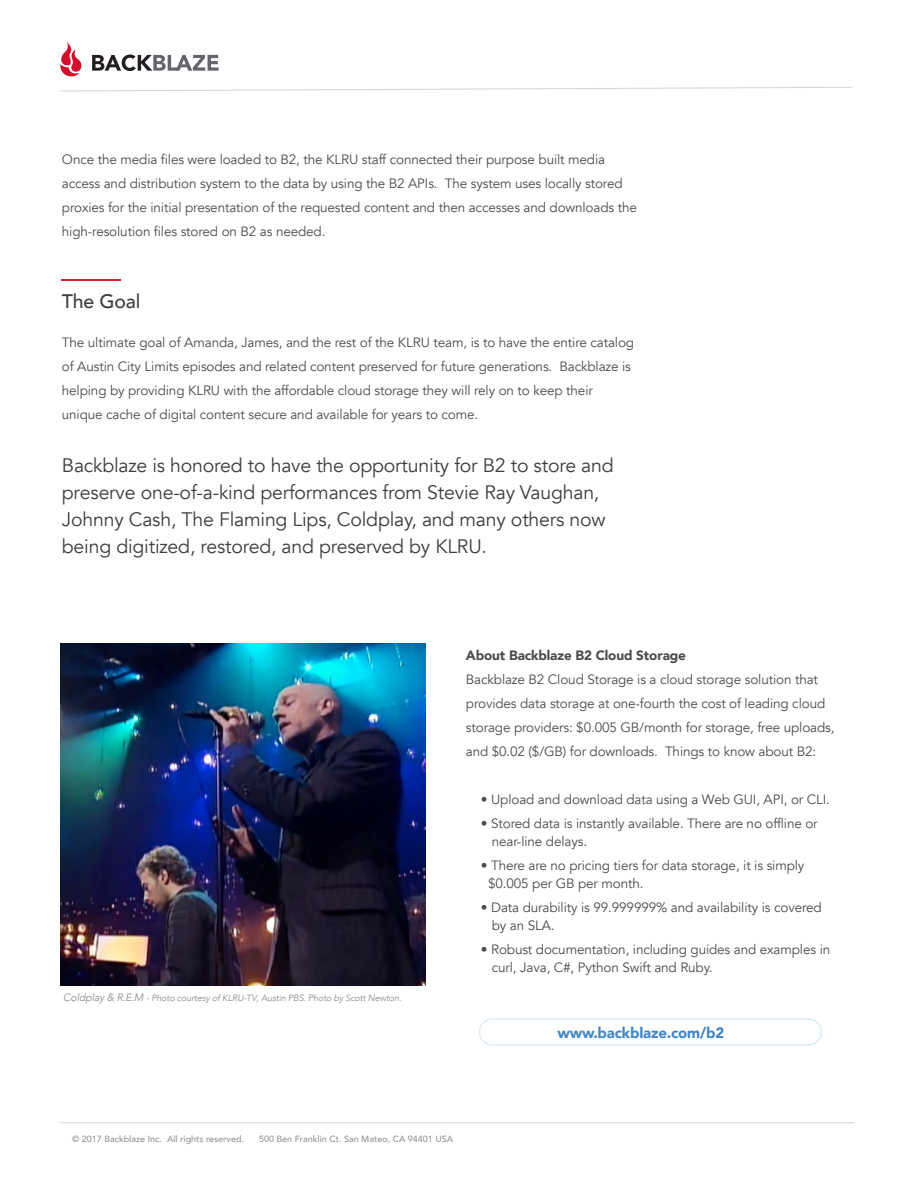
<style>
.page{position:relative;width:918px;height:1188px;background:#fff}
.page>*{position:absolute;margin:0;border:0;box-sizing:border-box;transform-origin:0 0}
.t1{font:19.5px/27px "Avenir";letter-spacing:-.01em;color:#3e3e3f}
.t2{font:500 19.5px "Avenir";letter-spacing:-.01em;color:#3e3e3f}
.t3{font:900 15px "Avenir";letter-spacing:-.01em;color:#4386c6}
.t4{font:13.5px/24px "Avenir";letter-spacing:-.01em;color:#4b4c4d}
.t5{font:900 13.5px "Avenir";letter-spacing:-.01em;color:#4b4c4d}
.t6{font:500 9px "Avenir";color:#939598}
.t7{font:italic 300 9px "Avenir";letter-spacing:-.01em;color:#808285}
.s1{color:#4b4c4d}
.s2{font-size:10.5px}
</style>
<div class="page">
<svg style="left:92px;top:55px;width:127px;height:16px"></svg>
<svg style="left:60px;top:42px;width:21px;height:34px"></svg>
<div style="left:479px;top:1018px;width:343px;height:28px;border:2px solid #dfecf5;border-radius:13px"></div>
<hr style="left:58px;top:1122px;width:796px;height:1px;background:#d4d5d7">
<svg style="left:60px;top:87px;width:792px;height:5px"></svg>
<img style="left:60px;top:644px;width:366px;height:341px">
<hr style="left:61px;top:279px;width:60px;height:2px;background:#d42030">
<p class="t4" style="left:62px;top:148px;width:577px">Once the media files were loaded to B2, the KLRU staff connected their purpose built media access and distribution system to the data by using the B2 APIs. The system uses locally stored proxies for the initial presentation of the requested content and then accesses and downloads the high-resolution files stored on B2 as needed.</p>
<h1 class="t2" style="left:62px;top:285px;width:80px">The Goal</h1>
<p class="t4" style="left:62px;top:331px;width:574px">The ultimate goal of Amanda, James, and the rest of the KLRU team, is to have the entire catalog of Austin City Limits episodes and related content preserved for future generations. Backblaze is helping by providing KLRU with the affordable cloud storage they will rely on to keep their unique cache of digital content secure and available for years to come.</p>
<p class="t1" style="left:62px;top:452px;width:553px">Backblaze is honored to have the opportunity for B2 to store and preserve one-of-a-kind performances from Stevie Ray Vaughan, Johnny Cash, The Flaming Lips, Coldplay, and many others now being digitized, restored, and preserved by KLRU<span class="s1">.</span></p>
<p class="t7" style="left:63px;top:993px;width:340px"><span class="s2">Coldplay &amp; R.E.M</span> - Photo courtesy of KLRU-TV, Austin PBS. Photo by Scott Newton.</p>
<p class="t5" style="left:466px;top:644px;width:222px">About Backblaze B2 Cloud Storage</p>
<p class="t4" style="left:466px;top:667px;width:370px">Backblaze B2 Cloud Storage is a cloud storage solution that provides data storage at one-fourth the cost of leading cloud storage providers: $0.005 GB/month for storage, free uploads, and $0.02 ($/GB) for downloads. Things to know about B2:</p>
<p class="t4" style="left:481px;top:787px;width:351px">• Upload and download data using a Web GUI, API, or CLI.</p>
<p class="t4" style="left:492px;top:814px;width:328px;line-height:18px;text-indent:-11px">• Stored data is instantly available. There are no offline or near-line delays.</p>
<p class="t4" style="left:488px;top:856px;width:318px;line-height:18px;text-indent:-7px">• There are no pricing tiers for data storage, it is simply $0.005 per GB per month.</p>
<p class="t4" style="left:492px;top:898px;width:332px;line-height:18px;text-indent:-11px">• Data durability is 99.999999% and availability is covered by an SLA.</p>
<p class="t4" style="left:492px;top:940px;width:340px;line-height:18px;text-indent:-11px">• Robust documentation, including guides and examples in curl, Java, C#, Python Swift and Ruby.</p>
<p class="t3" style="left:557px;top:1020px;width:168px">www.backblaze.com/b2</p>
<p class="t6" style="left:72px;top:1131px;width:173px">© 2017 Backblaze Inc. All rights reserved.</p>
<p class="t6" style="left:259px;top:1131px;width:196px">500 Ben Franklin Ct. San Mateo, CA 94401 USA</p>
</div>
